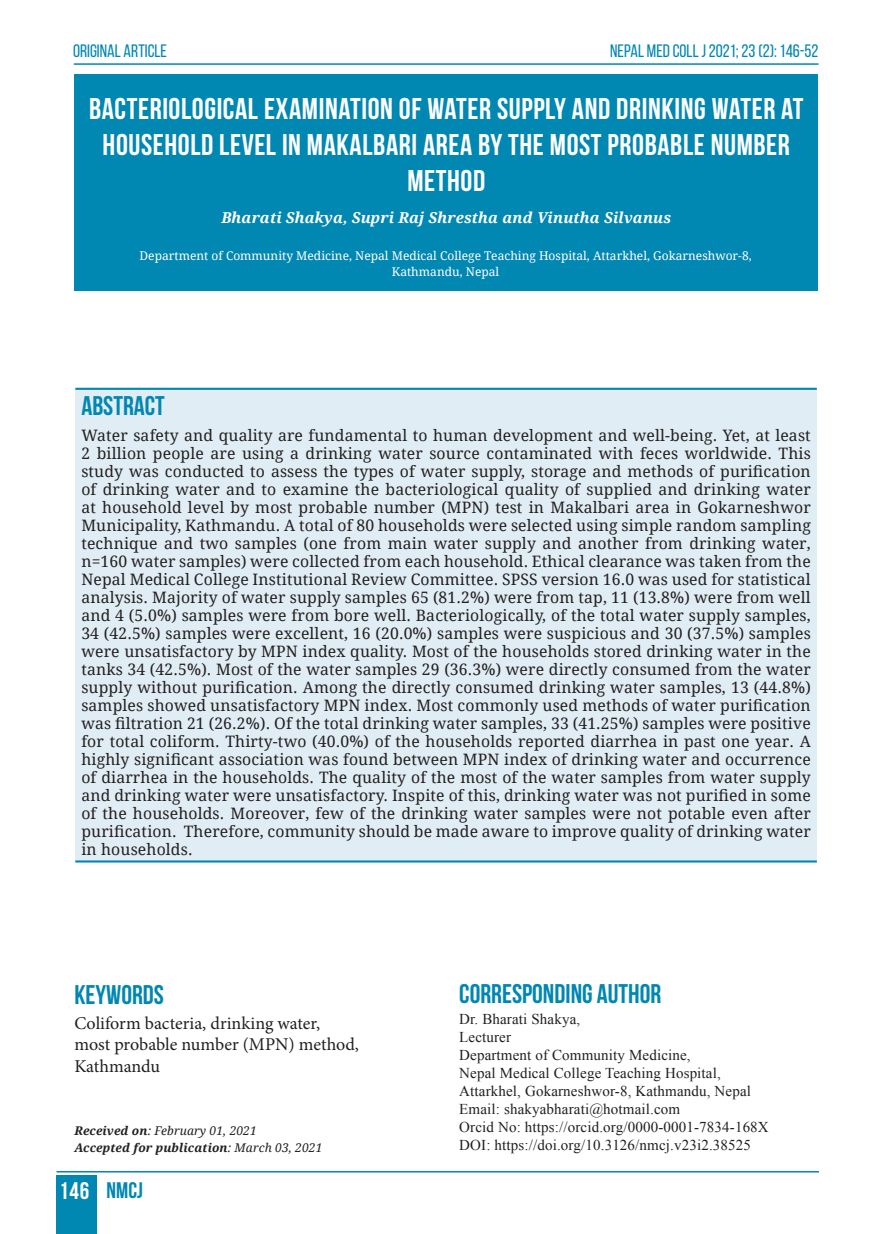
<style>
.page{position:relative;width:893px;height:1234px;background:#fff}
.page>*{position:absolute;margin:0;border:0;box-sizing:border-box;transform-origin:0 0}
.t1{font:700 30px/36px "Bebas Neue";letter-spacing:.02em;color:#fff;text-align:center}
.subhead{font:700 27px "Bebas Neue";color:#0087b2}
.t2{font:700 22.5px "Bebas Neue";color:#0087b2}
.t3{font:18px/21.6px "Minion Pro";color:#231f20}
.t4{font:18px "Bebas Neue";color:#0087b2}
.t5{font:700 16.5px "Bebas Neue";letter-spacing:.04em;color:#0087b2}
.MAIN_TEXT_PARA{font:15.75px/18px "Droid Serif";letter-spacing:.01em;color:#231f20;text-align:justify}
.t6{font:15px "Times New Roman";letter-spacing:.01em;color:#231f20}
.MAIN_TEXT_PARA-2{font:italic 700 15px "Droid Serif";letter-spacing:.01em;color:#fff}
.t7{font:12px/16.5px "Droid Serif";color:#fff;text-align:center}
.t8{font:italic 700 12px "Droid Serif";letter-spacing:.01em;color:#231f20}
.t9{font:italic 12px "Droid Serif";letter-spacing:.01em;color:#231f20}
.s1{font-weight:700}
.s2{font-weight:400}
.s3{font-size:24px;color:#fff}
</style>
<div class="page">
<hr style="left:74px;top:63px;width:745px;height:2px;background:#0087b2">
<div style="left:57px;top:1174px;width:40px;height:59px;background:#0087b2"></div>
<hr style="left:57px;top:1170px;width:762px;height:2px;background:#0087b2">
<div style="left:74px;top:74px;width:744px;height:217px;background:#0087b2"></div>
<div style="left:75px;top:389px;width:742px;height:472px;background:#e1edf4"></div>
<hr style="left:75px;top:387px;width:742px;height:3px;background:#0087b2">
<hr style="left:75px;top:860px;width:742px;height:2px;background:#0087b2">
<p class="t4" style="left:73px;top:41px;width:95px">ORIGINAL ARTICLE</p>
<p class="t4" style="left:610px;top:41px;width:210px">NEPAL MED COLL J 2021; 23 (2): 146-52</p>
<p class="t5" style="left:73px;top:44px;width:189px">NEPAL MEDICAL COLLEGE JOURNAL</p>
<p class="t1" style="left:89px;top:90px;width:716px">BACTERIOLOGICAL EXAMINATION OF WATER SUPPLY AND DRINKING WATER AT<br>HOUSEHOLD LEVEL IN MAKALBARI AREA BY THE MOST PROBABLE NUMBER<br>METHOD</p>
<p class="MAIN_TEXT_PARA-2" style="left:221px;top:207px;width:451px">Bharati Shakya, Supri Raj Shrestha and Vinutha Silvanus</p>
<p class="t7" style="left:140px;top:247px;width:614px">Department of Community Medicine, Nepal Medical College Teaching Hospital, Attarkhel, Gokarneshwor-8,<br>Kathmandu, Nepal</p>
<p class="subhead" style="left:81px;top:391px;width:85px">ABSTRACT</p>
<p class="MAIN_TEXT_PARA" style="left:81px;top:426px;width:731px">Water safety and quality are fundamental to human development and well-being. Yet, at least 2 billion people are using a drinking water source contaminated with feces worldwide. This study was conducted to assess the types of water supply, storage and methods of purification of drinking water and to examine the bacteriological quality of supplied and drinking water at household level by most probable number (MPN) test in Makalbari area in Gokarneshwor Municipality, Kathmandu. A total of 80 households were selected using simple random sampling technique and two samples (one from main water supply and another from drinking water, n=160 water samples) were collected from each household. Ethical clearance was taken from the Nepal Medical College Institutional Review Committee. SPSS version 16.0 was used for statistical analysis. Majority of water supply samples 65 (81.2%) were from tap, 11 (13.8%) were from well and 4 (5.0%) samples were from bore well. Bacteriologically, of the total water supply samples, 34 (42.5%) samples were excellent, 16 (20.0%) samples were suspicious and 30 (37.5%) samples were unsatisfactory by MPN index quality. Most of the households stored drinking water in the tanks 34 (42.5%). Most of the water samples 29 (36.3%) were directly consumed from the water supply without purification. Among the directly consumed drinking water samples, 13 (44.8%) samples showed unsatisfactory MPN index. Most commonly used methods of water purification was filtration 21 (26.2%). Of the total drinking water samples, 33 (41.25%) samples were positive for total coliform. Thirty-two (40.0%) of the households reported diarrhea in past one year. A highly significant association was found between MPN index of drinking water and occurrence of diarrhea in the households. The quality of the most of the water samples from water supply and drinking water were unsatisfactory. Inspite of this, drinking water was not purified in some of the households. Moreover, few of the drinking water samples were not potable even after purification. Therefore, community should be made aware to improve quality of drinking water in households.</p>
<p class="subhead" style="left:74px;top:979px;width:91px">KEYWORDS</p>
<p class="t3" style="left:74px;top:1011px;width:286px">Coliform bacteria, drinking water, most probable number (MPN) method,<br>Kathmandu</p>
<p class="t9" style="left:74px;top:1122px;width:184px"><span class="s1">Received on</span>: February 01, 2021</p>
<p class="t8" style="left:74px;top:1138px;width:250px">Accepted for publication<span class="s2">: March 03, 2021</span></p>
<h3 class="t2" style="left:59px;top:1177px;width:85px"><span class="s3">146</span> NMCJ</h3>
<p class="subhead" style="left:459px;top:979px;width:204px">CORRESPONDING AUTHOR</p>
<p class="t6" style="left:459px;top:1009px;width:123px">Dr. Bharati Shakya,</p>
<p class="t6" style="left:459px;top:1027px;width:53px">Lecturer</p>
<p class="t6" style="left:459px;top:1045px;width:233px">Department of Community Medicine,</p>
<p class="t6" style="left:459px;top:1063px;width:263px">Nepal Medical College Teaching Hospital,</p>
<p class="t6" style="left:459px;top:1081px;width:293px">Attarkhel, Gokarneshwor-8, Kathmandu, Nepal</p>
<p class="t6" style="left:459px;top:1099px;width:222px">Email: shakyabharati@hotmail.com</p>
<p class="t6" style="left:459px;top:1117px;width:311px">Orcid No: https://orcid.org/0000-0001-7834-168X</p>
<p class="t6" style="left:459px;top:1135px;width:293px">DOI: https://doi.org/10.3126/nmcj.v23i2.38525</p>
</div>
